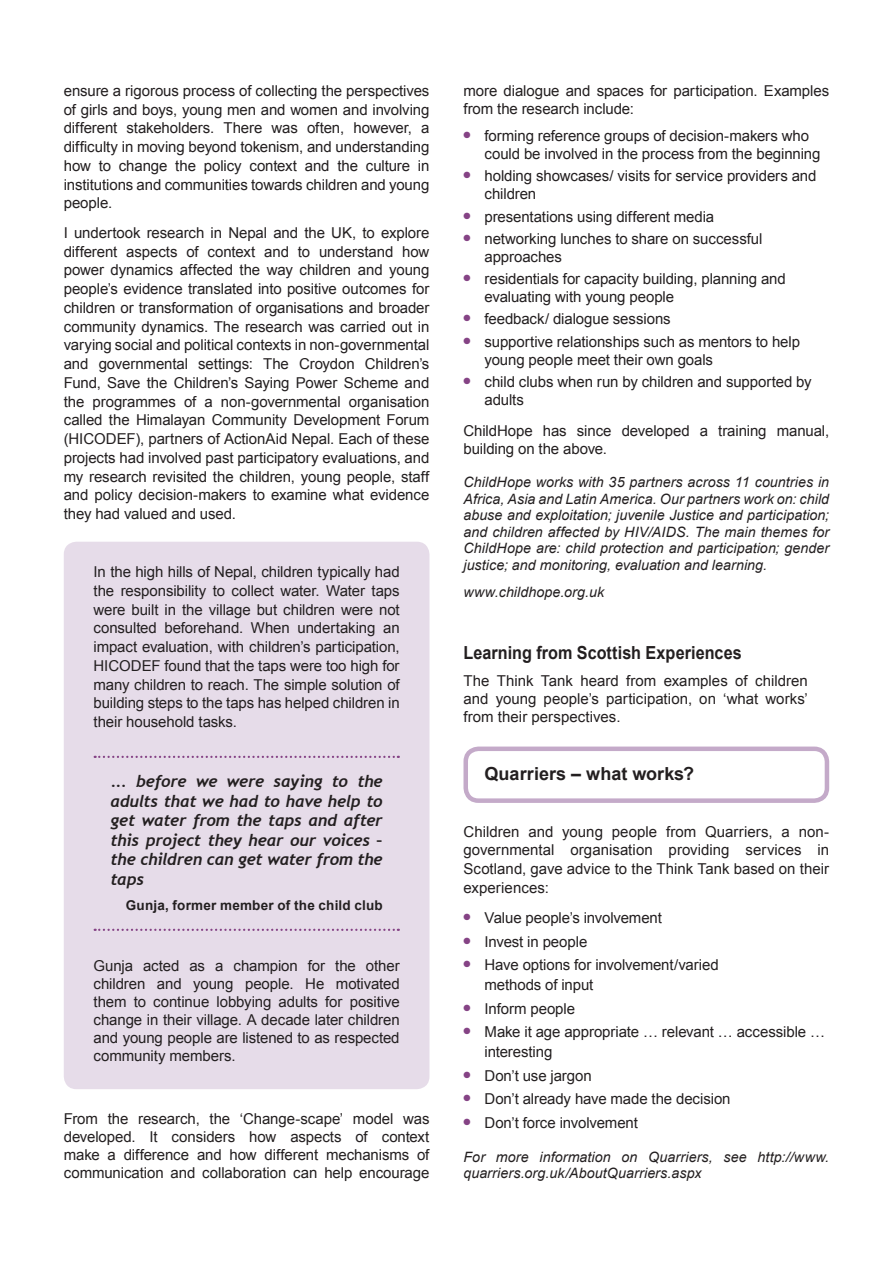
<style>
.page{position:relative;width:893px;height:1263px;background:#fff}
.page>*{position:absolute;margin:0;border:0;box-sizing:border-box;transform-origin:0 0}
.t1{font:700 18px "Arial";color:#231f20;scale:.9 1}
.t2{font:700 18px "Arial";color:#231f20}
.t3{font:italic 700 16.5px/19.5px "Trebuchet";letter-spacing:-.015em;color:#231f20;text-align:justify}
.t4{font:15px/18.8px "Arial";letter-spacing:-.005em;color:#231f20}
.t5{font:italic 14.25px/16.5px "Arial";letter-spacing:.005em;color:#231f20;text-align:justify}
.t6{font:700 13.5px "Arial";letter-spacing:.015em;color:#231f20}
</style>
<div class="page">
<div style="left:64px;top:542px;width:365px;height:547px;background:#e6dce9;border-radius:13px"></div>
<svg style="left:95px;top:756px;width:304px;height:2px"></svg>
<div style="left:463px;top:746px;width:366px;height:57px;border:4px solid #c4aac9;border-radius:13px"></div>
<svg style="left:95px;top:929px;width:304px;height:2px"></svg>
<p class="t4" style="left:64px;top:81px;width:367px;text-align:justify">ensure a rigorous process of collecting the perspectives of girls and boys, young men and women and involving different stakeholders. There was often, however, a difficulty in moving beyond tokenism, and understanding how to change the policy context and the culture in institutions and communities towards children and young people.</p>
<p class="t4" style="left:64px;top:223px;width:367px;text-align:justify">I undertook research in Nepal and the UK, to explore different aspects of context and to understand how power dynamics affected the way children and young people’s evidence translated into positive outcomes for children or transformation of organisations and broader community dynamics. The research was carried out in varying social and political contexts in non-governmental and governmental settings: The Croydon Children’s Fund, Save the Children’s Saying Power Scheme and the programmes of a non-governmental organisation called the Himalayan Community Development Forum (HICODEF), partners of ActionAid Nepal. Each of these projects had involved past participatory evaluations, and my research revisited the children, young people, staff and policy decision-makers to examine what evidence they had valued and used.</p>
<p class="t4" style="left:94px;top:562px;width:308px;text-align:justify">In the high hills of Nepal, children typically had the responsibility to collect water. Water taps were built in the village but children were not consulted beforehand. When undertaking an impact evaluation, with children’s participation, HICODEF found that the taps were too high for many children to reach. The simple solution of building steps to the taps has helped children in their household tasks.</p>
<p class="t3" style="left:111px;top:772px;width:274px">... before we were saying to the adults that we had to have help to get water from the taps and after this project they hear our voices – the children can get water from the taps</p>
<p class="t6" style="left:126px;top:898px;width:258px">Gunja, former member of the child club</p>
<p class="t4" style="left:94px;top:956px;width:308px;line-height:18px;text-align:justify">Gunja acted as a champion for the other children and young people. He motivated them to continue lobbying adults for positive change in their village. A decade later children and young people are listened to as respected community members.</p>
<p class="t4" style="left:64px;top:1110px;width:367px;line-height:18px;text-align:justify">From the research, the ‘Change-scape’ model was developed. It considers how aspects of context make a difference and how different mechanisms of communication and collaboration can help encourage</p>
<p class="t4" style="left:463px;top:82px;width:367px;line-height:18px">more dialogue and spaces for participation. Examples from the research include:</p>
<p class="t4" style="left:484px;top:127px;width:337px;line-height:18px;text-indent:-21px"><sup>●</sup> forming reference groups of decision-makers who could be involved in the process from the beginning</p>
<p class="t4" style="left:484px;top:167px;width:333px;line-height:18px;text-indent:-21px"><sup>●</sup> holding showcases/ visits for service providers and children</p>
<p class="t4" style="left:463px;top:207px;width:252px"><sup>●</sup> presentations using different media</p>
<p class="t4" style="left:484px;top:230px;width:279px;line-height:18px;text-indent:-21px"><sup>●</sup> networking lunches to share on successful approaches</p>
<p class="t4" style="left:484px;top:270px;width:303px;line-height:18px;text-indent:-21px"><sup>●</sup> residentials for capacity building, planning and evaluating with young people</p>
<p class="t4" style="left:463px;top:310px;width:209px"><sup>●</sup> feedback/ dialogue sessions</p>
<p class="t4" style="left:484px;top:332px;width:317px;line-height:18px;text-indent:-21px"><sup>●</sup> supportive relationships such as mentors to help young people meet their own goals</p>
<p class="t4" style="left:484px;top:373px;width:329px;line-height:18px;text-indent:-21px"><sup>●</sup> child clubs when run by children and supported by adults</p>
<p class="t4" style="left:463px;top:421px;width:367px;line-height:18px">ChildHope has since developed a training manual, building on the above.</p>
<p class="t5" style="left:463px;top:474px;width:367px">ChildHope works with 35 partners across 11 countries in Africa, Asia and Latin America. Our partners work on: child abuse and exploitation; juvenile Justice and participation; and children affected by HIV/AIDS. The main themes for ChildHope are: child protection and participation; gender justice; and monitoring, evaluation and learning.</p>
<p class="t5" style="left:463px;top:584px;width:142px">www.childhope.org.uk</p>
<p class="t1" style="left:463px;top:643px;width:311px">Learning from Scottish Experiences</p>
<p class="t4" style="left:463px;top:672px;width:346px;line-height:18px;text-align:justify">The Think Tank heard from examples of children and young people’s participation, on ‘what works’ from their perspectives.</p>
<p class="t2" style="left:484px;top:763px;width:211px">Quarriers – what works?</p>
<p class="t4" style="left:463px;top:822px;width:367px;text-align:justify">Children and young people from Quarriers, a non&shy;governmental organisation providing services in Scotland, gave advice to the Think Tank based on their experiences:</p>
<p class="t4" style="left:463px;top:908px;width:200px"><sup>●</sup> Value people’s involvement</p>
<p class="t4" style="left:463px;top:932px;width:125px"><sup>●</sup> Invest in people</p>
<p class="t4" style="left:484px;top:955px;width:236px;line-height:19.5px;text-indent:-21px"><sup>●</sup> Have options for involvement/varied methods of input</p>
<p class="t4" style="left:463px;top:999px;width:113px"><sup>●</sup> Inform people</p>
<p class="t4" style="left:484px;top:1022px;width:342px;line-height:19.5px;text-indent:-21px"><sup>●</sup> Make it age appropriate … relevant … accessible … interesting</p>
<p class="t4" style="left:463px;top:1066px;width:130px"><sup>●</sup> Don’t use jargon</p>
<p class="t4" style="left:463px;top:1090px;width:269px"><sup>●</sup> Don’t already have made the decision</p>
<p class="t4" style="left:463px;top:1113px;width:176px"><sup>●</sup> Don’t force involvement</p>
<p class="t5" style="left:463px;top:1148px;width:367px">For more information on Quarriers, see http://www. quarriers.org.uk/AboutQuarriers.aspx</p>
</div>
